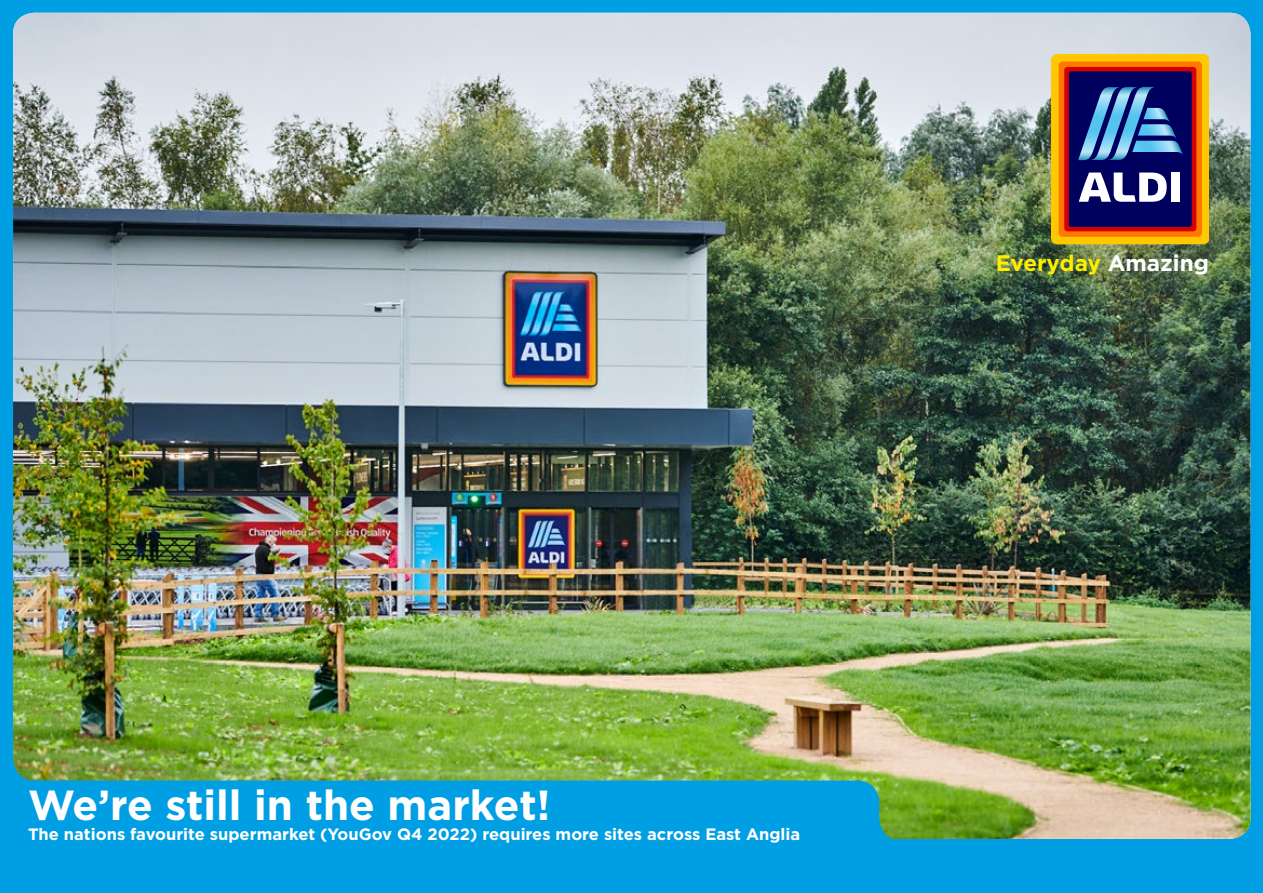
<style>
.page{position:relative;width:1263px;height:893px;background:#009fe3}
.page>*{position:absolute;margin:0;border:0;box-sizing:border-box;transform-origin:0 0}
.t1{font:700 42px "Gotham";color:#fff}
.t2{font:700 22.5px "Gotham";color:#ffed00}
.t3{font:700 16.5px "Gotham";color:#fff}
.s1{color:#fff}
</style>
<div class="page">
<img style="left:13px;top:13px;width:1237px;height:826px">
<div style="left:1052px;top:54px;width:157px;height:190px;background:#ffc800;border-radius:6px"></div>
<div style="left:1059px;top:61px;width:143px;height:176px;background:#ff7800;border-radius:4px"></div>
<div style="left:1064px;top:67px;width:132px;height:164px;background:#d70000;border-radius:3px"></div>
<div style="left:1069px;top:71px;width:123px;height:156px;background:#00005f;border-radius:2px"></div>
<div style="left:1171px;top:173px;width:9px;height:29px;background:#fff"></div>
<svg style="left:1079px;top:173px;width:88px;height:29px"></svg>
<svg style="left:1078px;top:87px;width:105px;height:73px"></svg>
<svg style="left:13px;top:780px;width:866px;height:59px"></svg>
<svg style="left:852px;top:805px;width:53px;height:34px"></svg>
<svg style="left:13px;top:745px;width:26px;height:40px"></svg>
<h2 class="t2" style="left:996px;top:249px;width:215px">Everyday <span class="s1">Amazing</span></h2>
<h1 class="t1" style="left:28px;top:779px;width:524px">We’re still in the market!</h1>
<p class="t3" style="left:28px;top:824px;width:774px">The nations favourite supermarket (YouGov Q4 2022) requires more sites across East Anglia</p>
</div>
